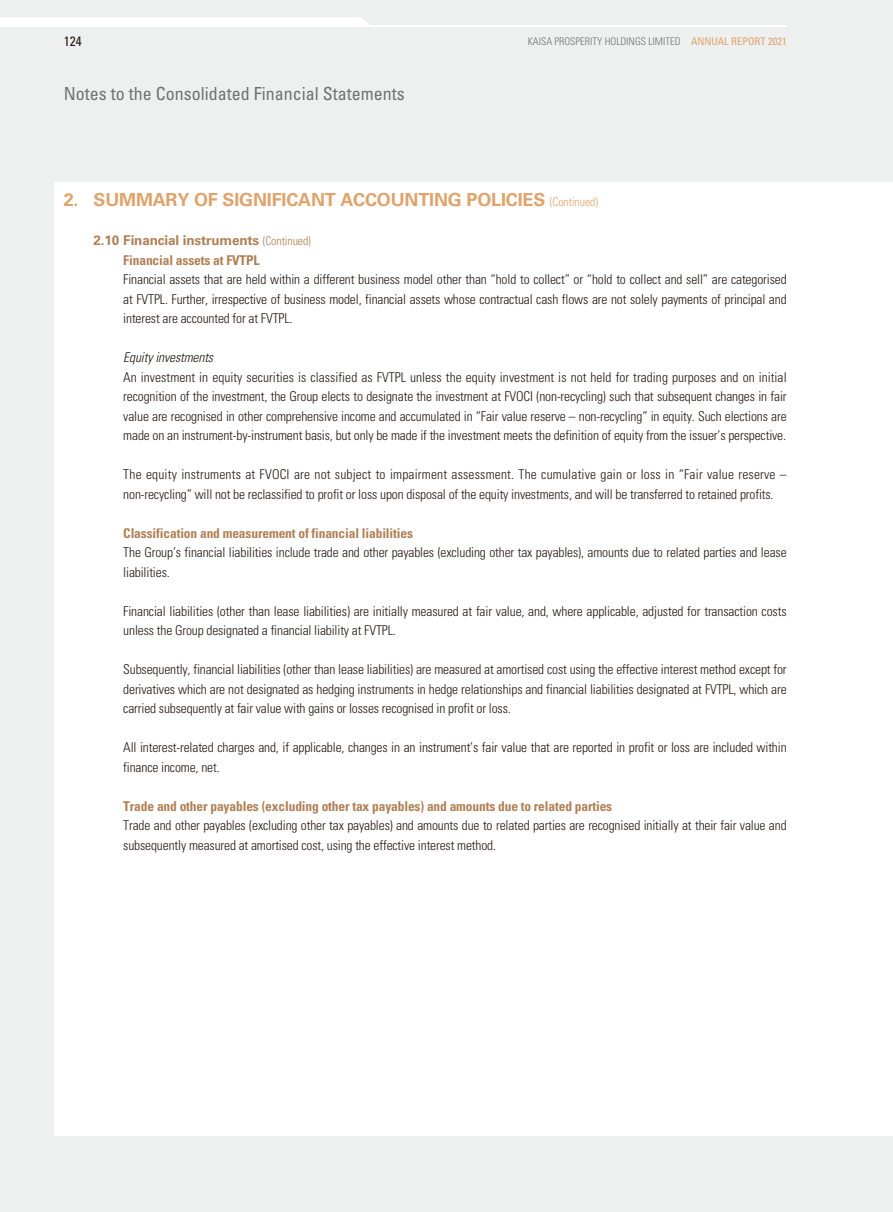
<style>
.page{position:relative;width:893px;height:1212px;background:#eeefef}
.page>*{position:absolute;margin:0;border:0;box-sizing:border-box;transform-origin:0 0}
.t1{font:700 18px "Univers LT Std";letter-spacing:-.01em;color:#dfa36c}
.t2{font:condensed 18px "Univers LT Std";color:#717171}
.t3{font:300 condensed 13.5px/19.5px "Univers LT Std";letter-spacing:-.01em;color:#231916}
.t4{font:700 condensed 13.5px "Univers LT Std";letter-spacing:-.01em;color:#b08055}
.t5{font:700 13.5px/19.5px "Univers LT Std";letter-spacing:-.01em;color:#b08055}
.t6{font:italic 300 condensed 13.5px "Univers LT Std";letter-spacing:-.01em;color:#231916}
.t7{font:condensed 13.5px "Univers LT Std";color:#231916}
.t8{font:300 condensed 10.5px "Univers LT Std";color:#717171}
.s1{font-weight:400;color:#dfa36c}
.s2{font-weight:300;font-stretch:condensed;font-size:12px}
.s3{font-stretch:condensed}
</style>
<div class="page">
<div style="left:54px;top:182px;width:839px;height:954px;background:#fff"></div>
<div style="left:0;top:17px;width:370px;height:8px;background:#fff"></div>
<hr style="left:0;top:25px;width:787px;height:1px;background:#fff">
<p class="t7" style="left:64px;top:35px;width:19px">124</p>
<p class="t8" style="left:528px;top:36px;width:260px">KAISA PROSPERITY HOLDINGS LIMITED <span class="s1">ANNUAL REPORT 2021</span></p>
<h1 class="t2" style="left:64px;top:85px;width:342px">Notes to the Consolidated Financial Statements</h1>
<h1 class="t1" style="left:64px;top:191px;width:536px">2. SUMMARY OF SIGNIFICANT ACCOUNTING POLICIES <span class="s2">(Continued)</span></h1>
<p class="t5" style="left:123px;top:231px;width:189px;text-indent:-30px">2.10 Financial instruments <span class="s2">(Continued)<br></span><span class="s3">Financial assets at FVTPL</span></p>
<p class="t3" style="left:123px;top:271px;width:665px;text-align:justify">Financial assets that are held within a different business model other than “hold to collect” or “hold to collect and sell” are categorised at FVTPL. Further, irrespective of business model, financial assets whose contractual cash flows are not solely payments of principal and interest are accounted for at FVTPL.</p>
<p class="t6" style="left:123px;top:351px;width:91px">Equity investments</p>
<p class="t3" style="left:123px;top:368px;width:665px;text-align:justify">An investment in equity securities is classified as FVTPL unless the equity investment is not held for trading purposes and on initial recognition of the investment, the Group elects to designate the investment at FVOCI (non-recycling) such that subsequent changes in fair value are recognised in other comprehensive income and accumulated in “Fair value reserve – non-recycling” in equity. Such elections are made on an instrument-by-instrument basis, but only be made if the investment meets the definition of equity from the issuer’s perspective.</p>
<p class="t3" style="left:123px;top:466px;width:665px">The equity instruments at FVOCI are not subject to impairment assessment. The cumulative gain or loss in “Fair value reserve – non-recycling” will not be reclassified to profit or loss upon disposal of the equity investments, and will be transferred to retained profits.</p>
<p class="t4" style="left:123px;top:527px;width:291px">Classification and measurement of financial liabilities</p>
<p class="t3" style="left:123px;top:544px;width:665px">The Group’s financial liabilities include trade and other payables (excluding other tax payables), amounts due to related parties and lease liabilities.</p>
<p class="t3" style="left:123px;top:602px;width:665px">Financial liabilities (other than lease liabilities) are initially measured at fair value, and, where applicable, adjusted for transaction costs unless the Group designated a financial liability at FVTPL.</p>
<p class="t3" style="left:123px;top:661px;width:665px;text-align:justify">Subsequently, financial liabilities (other than lease liabilities) are measured at amortised cost using the effective interest method except for derivatives which are not designated as hedging instruments in hedge relationships and financial liabilities designated at FVTPL, which are carried subsequently at fair value with gains or losses recognised in profit or loss.</p>
<p class="t3" style="left:123px;top:739px;width:665px">All interest-related charges and, if applicable, changes in an instrument’s fair value that are reported in profit or loss are included within finance income, net.</p>
<p class="t4" style="left:123px;top:800px;width:490px">Trade and other payables (excluding other tax payables) and amounts due to related parties</p>
<p class="t3" style="left:123px;top:817px;width:665px">Trade and other payables (excluding other tax payables) and amounts due to related parties are recognised initially at their fair value and subsequently measured at amortised cost, using the effective interest method.</p>
</div>
